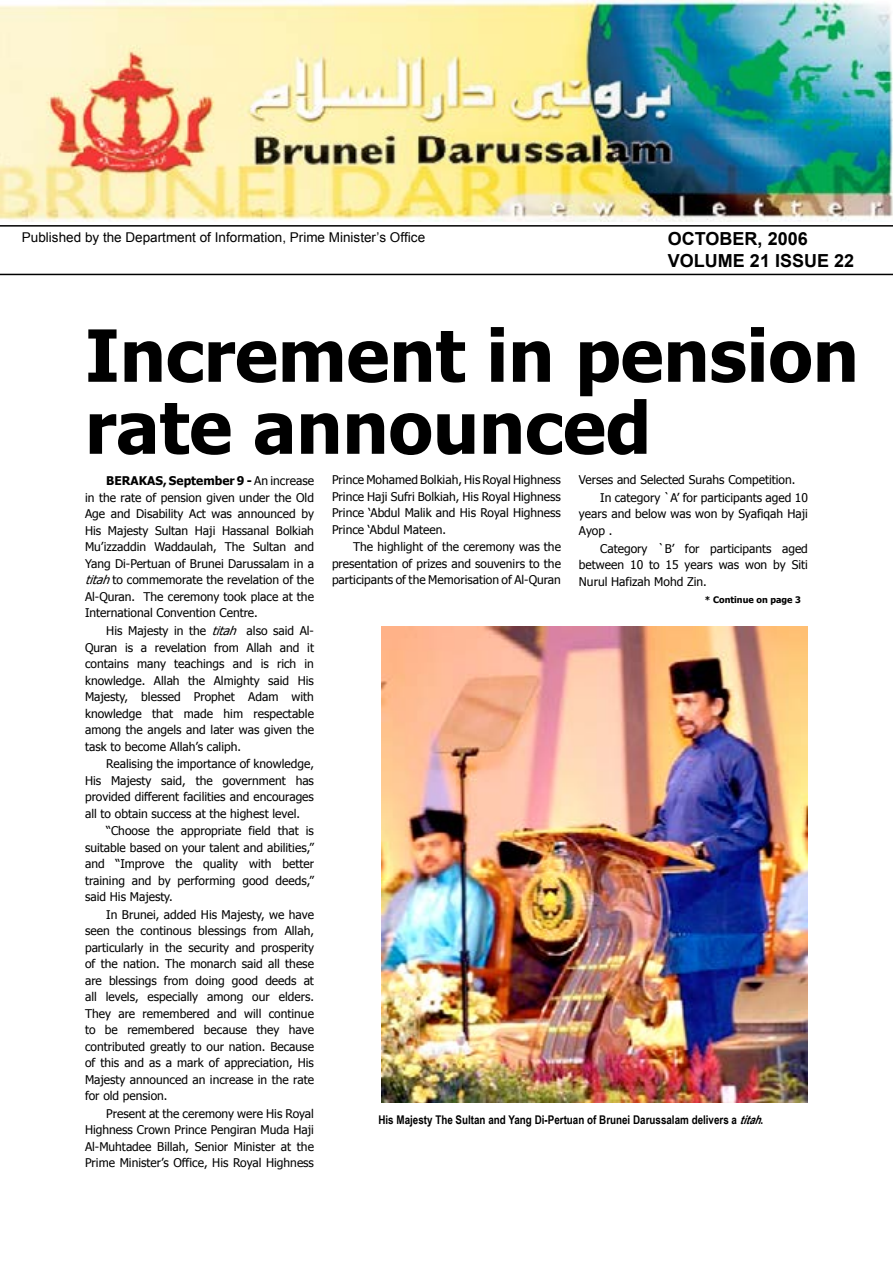
<style>
.page{position:relative;width:893px;height:1263px;background:#fff}
.page>*{position:absolute;margin:0;border:0;box-sizing:border-box;transform-origin:0 0}
.t1{font:700 72px/72px "Tahoma";color:#000}
.t2{font:700 18px/21.6px "Arial";color:#000}
.t3{font:13.5px "Arial";color:#000}
.t4{font:12px/16.5px "Tahoma";color:#000;text-align:justify}
.t5{font:700 12px "Arial Narrow";color:#000}
.t6{font:700 9px "Tahoma";color:#000}
.s1{font-weight:700}
.s2{font-style:italic}
</style>
<div class="page">
<img style="left:0;top:0;width:893px;height:221px">
<hr style="left:0;top:225px;width:893px;height:2px;background:#000">
<hr style="left:0;top:274px;width:893px;height:1px;background:#000">
<img style="left:381px;top:626px;width:427px;height:476px">
<p class="t3" style="left:22px;top:228px;width:405px">Published by the Department of Information, Prime Minister’s Office</p>
<h2 class="t2" style="left:668px;top:229px;width:188px">OCTOBER, 2006<br>VOLUME 21 ISSUE 22</h2>
<h1 class="t1" style="left:85px;top:315px;width:775px">Increment in pension rate announced</h1>
<p class="t4" style="left:332px;top:471px;width:230px">Prince Mohamed Bolkiah, His Royal Highness Prince Haji Sufri Bolkiah, His Royal Highness Prince ‘Abdul Malik and His Royal Highness Prince ‘Abdul Mateen.</p>
<p class="t4" style="left:332px;top:538px;width:230px;text-indent:21px">The highlight of the ceremony was the presentation of prizes and souvenirs to the participants of the Memorisation of Al-Quran</p>
<p class="t6" style="left:705px;top:594px;width:98px">* Continue on page 3</p>
<p class="t4" style="left:579px;top:471px;width:218px">Verses and Selected Surahs Competition.</p>
<p class="t4" style="left:600px;top:489px;width:209px">In category `A’ for participants aged 10</p>
<p class="t4" style="left:579px;top:505px;width:230px">years and below was won by Syafiqah Haji</p>
<p class="t4" style="left:579px;top:522px;width:35px">Ayop .</p>
<p class="t4" style="left:600px;top:539px;width:209px">Category `B’ for participants aged</p>
<p class="t4" style="left:579px;top:556px;width:230px">between 10 to 15 years was won by Siti</p>
<p class="t4" style="left:579px;top:572px;width:129px">Nurul Hafizah Mohd Zin.</p>
<p class="t4" style="left:85px;top:472px;width:230px;text-indent:21px"><span class="s1">BERAKAS, September 9 -</span> An increase in the rate of pension given under the Old Age and Disability Act was announced by His Majesty Sultan Haji Hassanal Bolkiah Mu’izzaddin Waddaulah, The Sultan and Yang Di-Pertuan of Brunei Darussalam in a <span class="s2">titah</span>to commemorate the revelation of the Al-Quran. The ceremony took place at the International Convention Centre.</p>
<p class="t4" style="left:85px;top:622px;width:230px;text-indent:21px">His Majesty in the <span class="s2">titah</span> also said Al-Quran is a revelation from Allah and it contains many teachings and is rich in knowledge. Allah the Almighty said His Majesty, blessed Prophet Adam with knowledge that made him respectable among the angels and later was given the task to become Allah’s caliph.</p>
<p class="t4" style="left:85px;top:755px;width:230px;text-indent:21px">Realising the importance of knowledge, His Majesty said, the government has provided different facilities and encourages all to obtain success at the highest level.</p>
<p class="t4" style="left:85px;top:822px;width:230px;text-indent:21px">“Choose the appropriate field that is suitable based on your talent and abilities,” and “Improve the quality with better training and by performing good deeds,” said His Majesty.</p>
<p class="t4" style="left:85px;top:905px;width:230px;text-indent:21px">In Brunei, added His Majesty, we have seen the continous blessings from Allah, particularly in the security and prosperity of the nation. The monarch said all these are blessings from doing good deeds at all levels, especially among our elders.<br>They are remembered and will continue to be remembered because they have contributed greatly to our nation. Because of this and as a mark of appreciation, His Majesty announced an increase in the rate for old pension.</p>
<p class="t4" style="left:85px;top:1105px;width:230px;text-indent:21px">Present at the ceremony were His Royal Highness Crown Prince Pengiran Muda Haji Al-Muhtadee Billah, Senior Minister at the Prime Minister’s Office, His Royal Highness</p>
<p class="t5" style="left:378px;top:1111px;width:390px">His Majesty The Sultan and Yang Di-Pertuan of Brunei Darussalam delivers a <span class="s2">titah</span>.</p>
</div>
